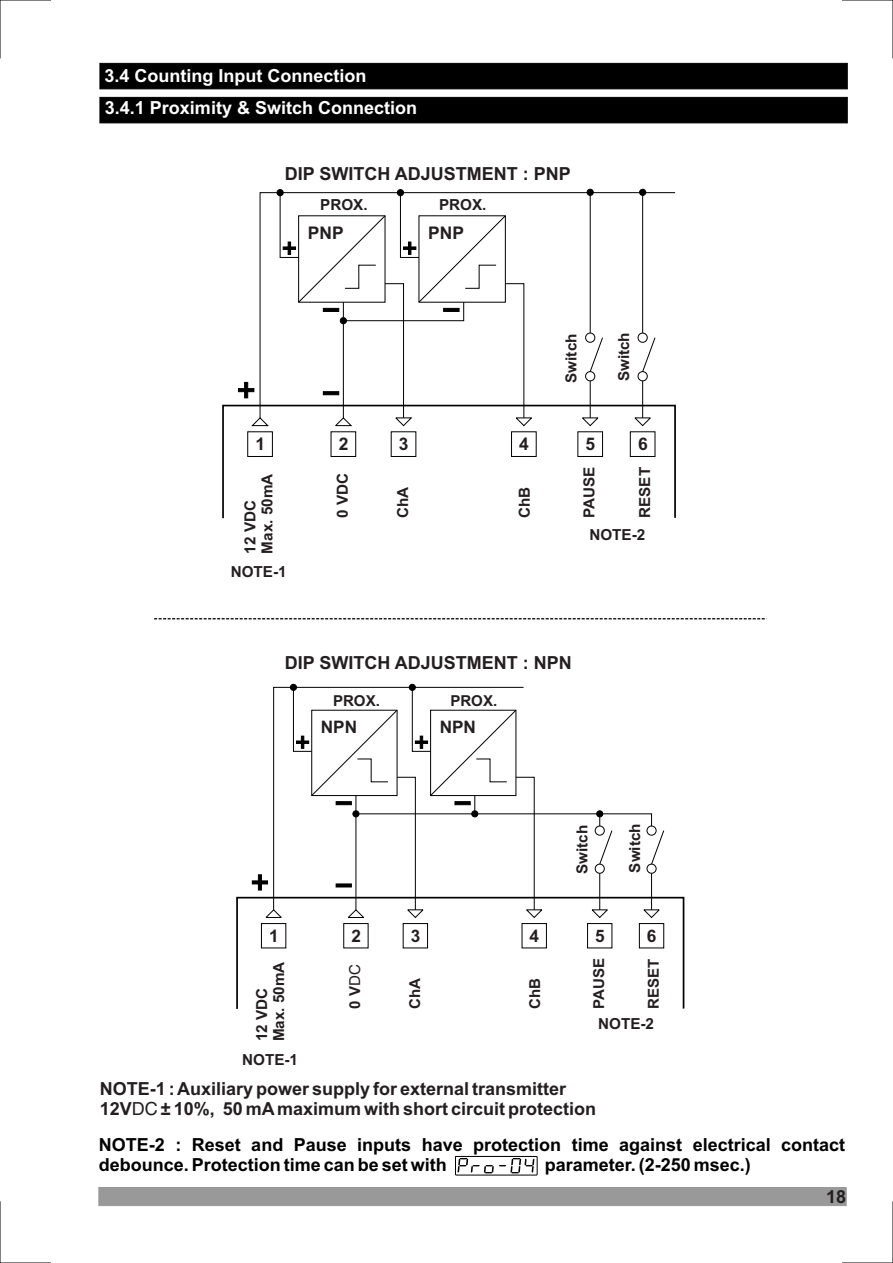
<style>
.page{position:relative;width:893px;height:1263px;background:#fff}
.page>*{position:absolute;margin:0;border:0;box-sizing:border-box;transform-origin:0 0}
.t1{font:700 18px/20.1px "Arial";color:#231f20}
.t2{font:700 18px/20.1px "Arial";color:#000}
.t3{font:700 18px "Arial";color:#fff}
.t4{font:700 17.4px "Arial";color:#231f20}
.t5{font:700 17.25px "Arial";color:#231f20}
.t6{font:700 15.3px/17px "Arial";color:#231f20}
.t7{font:700 15px "Arial";color:#231f20}
.s1{font-family:"Helvetica";font-weight:400}
</style>
<div class="page">
<div style="left:261px;top:923px;width:25px;height:25px;border:1px solid #000"></div>
<div style="left:522px;top:923px;width:25px;height:25px;border:1px solid #000"></div>
<svg style="left:252px;top:874px;width:16px;height:16px"></svg>
<div style="left:587px;top:923px;width:25px;height:25px;border:1px solid #000"></div>
<div style="left:403px;top:923px;width:25px;height:25px;border:1px solid #000"></div>
<div style="left:639px;top:923px;width:25px;height:25px;border:1px solid #000"></div>
<svg style="left:265px;top:910px;width:17px;height:8px"></svg>
<div style="left:236px;top:897px;width:448px;height:113px;border:2px solid #000"></div>
<svg style="left:273px;top:686px;width:20px;height:225px"></svg>
<svg style="left:293px;top:684px;width:372px;height:234px"></svg>
<div style="left:595px;top:864px;width:10px;height:10px;border:1px solid #000;border-radius:50%"></div>
<div style="left:647px;top:864px;width:10px;height:10px;border:1px solid #000;border-radius:50%"></div>
<div style="left:595px;top:826px;width:10px;height:9px;border:1px solid #000;border-radius:50%"></div>
<div style="left:647px;top:826px;width:10px;height:9px;border:1px solid #000;border-radius:50%"></div>
<div style="left:247px;top:431px;width:26px;height:26px;border:1px solid #000"></div>
<div style="left:511px;top:431px;width:26px;height:26px;border:1px solid #000"></div>
<svg style="left:238px;top:382px;width:16px;height:16px"></svg>
<div style="left:331px;top:431px;width:25px;height:26px;border:1px solid #000"></div>
<div style="left:577px;top:431px;width:26px;height:26px;border:1px solid #000"></div>
<div style="left:630px;top:431px;width:25px;height:26px;border:1px solid #000"></div>
<svg style="left:251px;top:418px;width:18px;height:9px"></svg>
<svg style="left:583px;top:419px;width:15px;height:8px"></svg>
<svg style="left:635px;top:419px;width:15px;height:8px"></svg>
<svg style="left:587px;top:189px;width:6px;height:7px"></svg>
<div style="left:639px;top:189px;width:7px;height:7px;background:#000;border:1px solid #000;border-radius:50%"></div>
<svg style="left:277px;top:189px;width:6px;height:7px"></svg>
<div style="left:397px;top:189px;width:7px;height:7px;background:#000;border:1px solid #000;border-radius:50%"></div>
<div style="left:222px;top:405px;width:454px;height:114px;border:2px solid #000"></div>
<svg style="left:259px;top:192px;width:417px;height:227px"></svg>
<svg style="left:279px;top:192px;width:255px;height:235px"></svg>
<hr style="left:590px;top:192px;width:1px;height:141px;background:#000">
<hr style="left:642px;top:192px;width:1px;height:141px;background:#000">
<hr style="left:590px;top:381px;width:1px;height:37px;background:#000">
<hr style="left:642px;top:381px;width:1px;height:37px;background:#000">
<svg style="left:589px;top:337px;width:15px;height:36px"></svg>
<svg style="left:642px;top:337px;width:14px;height:36px"></svg>
<div style="left:585px;top:371px;width:10px;height:10px;border:1px solid #000;border-radius:50%"></div>
<div style="left:638px;top:371px;width:10px;height:10px;border:1px solid #000;border-radius:50%"></div>
<div style="left:585px;top:333px;width:10px;height:10px;border:1px solid #000;border-radius:50%"></div>
<div style="left:638px;top:333px;width:10px;height:10px;border:1px solid #000;border-radius:50%"></div>
<div style="left:99px;top:1187px;width:747px;height:19px;background:#999"></div>
<hr style="left:0;top:0;width:1px;height:58px;background:#000">
<hr style="left:0;top:0;width:51px;height:1px;background:#000">
<hr style="left:0;top:1201px;width:1px;height:62px;background:#000">
<hr style="left:0;top:1262px;width:51px;height:1px;background:#000">
<hr style="left:892px;top:0;width:1px;height:58px;background:#000">
<hr style="left:842px;top:0;width:51px;height:1px;background:#000">
<hr style="left:892px;top:1201px;width:1px;height:62px;background:#000">
<hr style="left:842px;top:1262px;width:51px;height:1px;background:#000">
<svg style="left:100px;top:97px;width:748px;height:26px;background:#000"></svg>
<svg style="left:100px;top:63px;width:748px;height:26px;background:#000"></svg>
<svg style="left:154px;top:618px;width:611px;height:1px"></svg>
<div style="left:455px;top:1156px;width:83px;height:19px;background:#fff;border:1px solid #000"></div>
<svg style="left:457px;top:1158px;width:78px;height:16px"></svg>
<p class="t3" style="left:104px;top:66px;width:264px">3.4 Counting Input Connection</p>
<p class="t3" style="left:105px;top:98px;width:314px">3.4.1 Proximity &amp; Switch Connection</p>
<p class="t1" style="left:285px;top:163px;width:287px">DIP SWITCH ADJUSTMENT : PNP</p>
<p class="t6" style="left:320px;top:196px;width:49px">PROX.</p>
<p class="t6" style="left:439px;top:196px;width:49px">PROX.</p>
<p class="t4" style="left:308px;top:223px;width:37px">PNP</p>
<p class="t4" style="left:428px;top:223px;width:37px">PNP</p>
<p class="t6" style="left:563px;top:383px;width:51px;rotate:-90deg">Switch</p>
<p class="t6" style="left:615px;top:381px;width:51px;rotate:-90deg">Switch</p>
<p class="t4" style="left:255px;top:434px;width:11px">1</p>
<p class="t4" style="left:339px;top:434px;width:11px">2</p>
<p class="t4" style="left:399px;top:434px;width:11px">3</p>
<p class="t4" style="left:519px;top:434px;width:11px">4</p>
<p class="t4" style="left:586px;top:434px;width:11px">5</p>
<p class="t4" style="left:638px;top:434px;width:11px">6</p>
<p class="t6" style="left:242px;top:553px;width:81px;rotate:-90deg">12 VDC<br>Max. 50mA</p>
<p class="t6" style="left:334px;top:518px;width:46px;rotate:-90deg">0 VDC</p>
<p class="t6" style="left:581px;top:518px;width:53px;rotate:-90deg">PAUSE</p>
<p class="t6" style="left:636px;top:518px;width:52px;rotate:-90deg">RESET</p>
<p class="t6" style="left:395px;top:518px;width:33px;rotate:-90deg">ChA</p>
<p class="t6" style="left:516px;top:518px;width:33px;rotate:-90deg">ChB</p>
<p class="t6" style="left:589px;top:526px;width:57px">NOTE-2</p>
<p class="t6" style="left:231px;top:563px;width:57px">NOTE-1</p>
<p class="t1" style="left:285px;top:652px;width:288px">DIP SWITCH ADJUSTMENT : NPN</p>
<p class="t7" style="left:333px;top:692px;width:48px">PROX.</p>
<p class="t7" style="left:450px;top:692px;width:48px">PROX.</p>
<p class="t5" style="left:321px;top:717px;width:38px">NPN</p>
<p class="t5" style="left:440px;top:717px;width:38px">NPN</p>
<p class="t6" style="left:574px;top:874px;width:51px;rotate:-90deg">Switch</p>
<p class="t6" style="left:626px;top:873px;width:51px;rotate:-90deg">Switch</p>
<p class="t5" style="left:269px;top:926px;width:11px">1</p>
<p class="t5" style="left:351px;top:926px;width:11px">2</p>
<p class="t5" style="left:411px;top:926px;width:11px">3</p>
<p class="t5" style="left:530px;top:926px;width:11px">4</p>
<p class="t5" style="left:595px;top:926px;width:11px">5</p>
<p class="t5" style="left:647px;top:926px;width:11px">6</p>
<p class="t7" style="left:346px;top:1008px;width:46px;rotate:-90deg">0 V<span class="s1">DC</span></p>
<p class="t7" style="left:590px;top:1008px;width:52px;rotate:-90deg">PAUSE</p>
<p class="t7" style="left:645px;top:1008px;width:52px;rotate:-90deg">RESET</p>
<p class="t6" style="left:253px;top:1041px;width:81px;rotate:-90deg">12 VDC<br>Max. 50mA</p>
<p class="t6" style="left:242px;top:1051px;width:57px">NOTE-1</p>
<p class="t7" style="left:406px;top:1008px;width:32px;rotate:-90deg">ChA</p>
<p class="t7" style="left:526px;top:1008px;width:32px;rotate:-90deg">ChB</p>
<p class="t6" style="left:598px;top:1015px;width:57px">NOTE-2</p>
<p class="t1" style="left:100px;top:1079px;width:498px">NOTE-1 : Auxiliary power supply for external transmitter<br>12V<span class="s1">DC</span> ± 10%, 50 mAmaximum with short circuit protection</p>
<p class="t2" style="left:99px;top:1135px;width:748px">NOTE-2 : Reset and Pause inputs have protection time against electrical contact debounce. Protection time can be set with</p>
<p class="t2" style="left:545px;top:1155px;width:208px">parameter. (2-250 msec.)</p>
<p class="t1" style="left:826px;top:1186px;width:22px">18</p>
</div>
